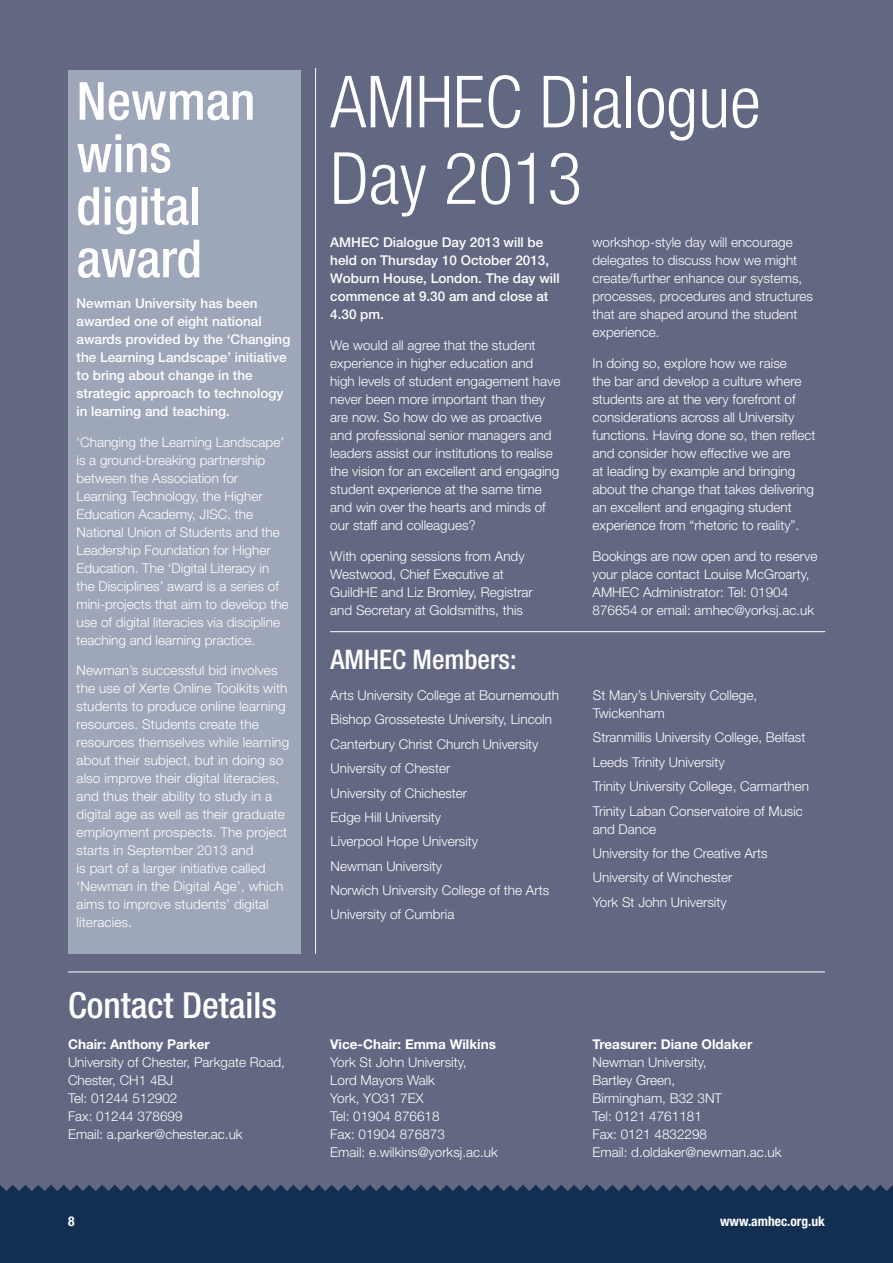
<style>
.page{position:relative;width:893px;height:1263px;background:#fff}
.page>*{position:absolute;margin:0;border:0;box-sizing:border-box;transform-origin:0 0}
.t1{font:300 condensed 72px/76.5px "Helvetica Neue";color:#fff}
.t2{font:500 condensed 52.5px/52.5px "Helvetica Neue";color:#fff}
.t3{font:500 condensed 36px "Helvetica Neue";color:#fff}
.t4{font:500 condensed 27px "Helvetica Neue";color:#fff}
.t5{font:300 13.5px/18px "Helvetica Neue";color:#fff}
.t6{font:500 13.5px/18px "Helvetica Neue";color:#fff}
.t7{font:700 13.5px "Helvetica Neue";color:#fff}
.t8{font:700 condensed 13.5px "Helvetica Neue";color:#fff}
</style>
<div class="page">
<div style="left:0;top:0;width:893px;height:1224px;background:#626782"></div>
<div style="left:0;top:1185px;width:893px;height:78px;background:#122f52"></div>
<hr style="left:315px;top:68px;width:1px;height:886px;background:#fff">
<hr style="left:68px;top:972px;width:757px;height:1px;background:#fff">
<hr style="left:330px;top:631px;width:495px;height:1px;background:#fff">
<div style="left:68px;top:70px;width:232px;height:884px;background:#9ea6b9"></div>
<h2 class="t2" style="left:77px;top:74px;width:180px">Newman wins digital award</h2>
<p class="t6" style="left:77px;top:294px;width:215px">Newman University has been awarded one of eight national awards provided by the ‘Changing the Learning Landscape’ initiative to bring about change in the strategic approach to technology in learning and teaching.</p>
<p class="t5" style="left:77px;top:433px;width:214px">‘Changing the Learning Landscape’ is a ground-breaking partnership between the Association for Learning Technology, the Higher Education Academy, JISC, the National Union of Students and the Leadership Foundation for Higher Education. The ‘Digital Literacy in the Disciplines’ award is a series of mini-projects that aim to develop the use of digital literacies via discipline teaching and learning practice.</p>
<p class="t5" style="left:77px;top:661px;width:214px">Newman’s successful bid involves the use of Xerte Online Toolkits with students to produce online learning resources. Students create the resources themselves while learning about their subject, but in doing so also improve their digital literacies, and thus their ability to study in a digital age as well as their graduate employment prospects. The project starts in September 2013 and<br>is part of a larger initiative called ‘Newman in the Digital Age’, which aims to improve students’ digital literacies.</p>
<h3 class="t3" style="left:68px;top:984px;width:210px">Contact Details</h3>
<p class="t7" style="left:68px;top:1036px;width:143px">Chair: Anthony Parker</p>
<p class="t5" style="left:68px;top:1053px;width:218px">University of Chester, Parkgate Road,<br>Chester, CH1 4BJ<br>Tel: 01244 512902<br>Fax: 01244 378699<br>Email: a.parker@chester.ac.uk</p>
<h1 class="t1" style="left:330px;top:63px;width:432px">AMHEC Dialogue<br>Day 2013</h1>
<p class="t6" style="left:330px;top:233px;width:231px">AMHEC Dialogue Day 2013 will be held on Thursday 10 October 2013,<br>Woburn House, London. The day will commence at 9.30 am and close at<br>4.30 pm.</p>
<p class="t5" style="left:330px;top:336px;width:232px">We would all agree that the student experience in higher education and high levels of student engagement have never been more important than they are now. So how do we as proactive and professional senior managers and leaders assist our institutions to realise the vision for an excellent and engaging student experience at the same time and win over the hearts and minds of our staff and colleagues?</p>
<p class="t5" style="left:330px;top:547px;width:204px">With opening sessions from Andy<br>Westwood, Chief Executive at<br>GuildHE and Liz Bromley, Registrar and Secretary at Goldsmiths, this</p>
<p class="t5" style="left:592px;top:233px;width:222px">workshop-style day will encourage delegates to discuss how we might create/further enhance our systems, processes, procedures and structures that are shaped around the student experience.</p>
<p class="t5" style="left:592px;top:354px;width:225px">In doing so, explore how we raise<br>the bar and develop a culture where students are at the very forefront of considerations across all University functions. Having done so, then reflect and consider how effective we are<br>at leading by example and bringing about the change that takes delivering an excellent and engaging student experience from “rhetoric to reality”.</p>
<p class="t5" style="left:592px;top:547px;width:226px">Bookings are now open and to reserve your place contact Louise McGroarty, AMHEC Administrator: Tel: 01904<br>876654 or email: amhec@yorksj.ac.uk</p>
<h3 class="t4" style="left:331px;top:643px;width:187px">AMHEC Members:</h3>
<p class="t5" style="left:331px;top:683px;width:230px;line-height:24.5px">Arts University College at Bournemouth<br>Bishop Grosseteste University, Lincoln<br>Canterbury Christ Church University<br>University of Chester<br>University of Chichester<br>Edge Hill University<br>Liverpool Hope University<br>Newman University<br>Norwich University College of the Arts<br>University of Cumbria</p>
<p class="t5" style="left:593px;top:686px;width:166px">St Mary’s University College,<br>Twickenham</p>
<p class="t5" style="left:593px;top:725px;width:218px;line-height:24.5px">Stranmillis University College, Belfast Leeds Trinity University<br>Trinity University College, Carmarthen Trinity Laban Conservatoire of Music</p>
<p class="t5" style="left:593px;top:816px;width:176px;line-height:24.5px">and Dance<br>University for the Creative Arts<br>University of Winchester<br>York St John University</p>
<p class="t7" style="left:330px;top:1036px;width:167px">Vice-Chair: Emma Wilkins</p>
<p class="t5" style="left:330px;top:1053px;width:169px">York St John University,<br>Lord Mayors Walk<br>York, YO31 7EX<br>Tel: 01904 876618<br>Fax: 01904 876873<br>Email: e.wilkins@yorksj.ac.uk</p>
<p class="t7" style="left:592px;top:1036px;width:161px">Treasurer: Diane Oldaker</p>
<p class="t5" style="left:592px;top:1053px;width:191px">Newman University,<br>Bartley Green,<br>Birmingham, B32 3NT<br>Tel: 0121 4761181<br>Fax: 0121 4832298<br>Email: d.oldaker@newman.ac.uk</p>
<p class="t8" style="left:68px;top:1213px;width:8px">8</p>
<p class="t8" style="left:720px;top:1213px;width:106px">www.amhec.org.uk</p>
</div>
